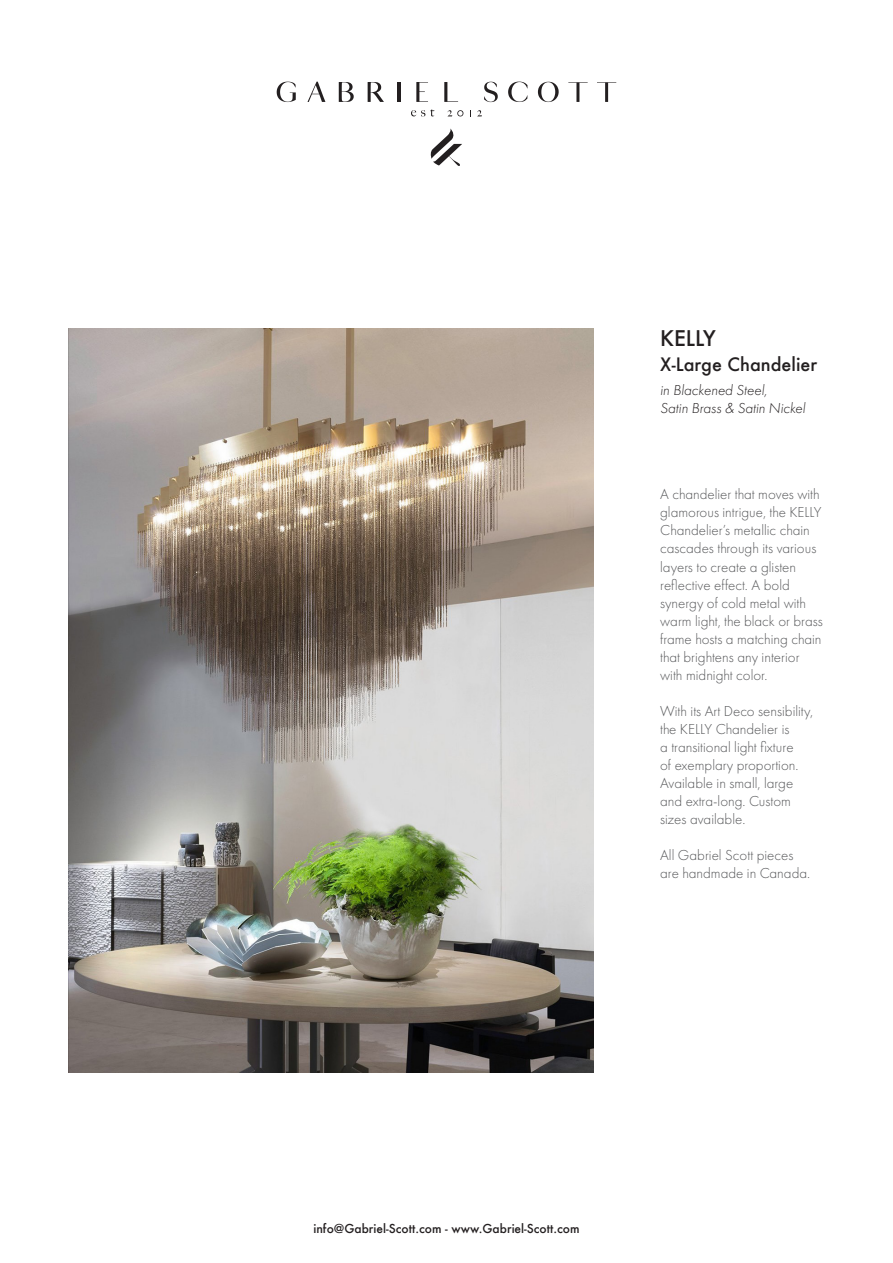
<style>
.page{position:relative;width:893px;height:1263px;background:#fff}
.page>*{position:absolute;margin:0;border:0;box-sizing:border-box;transform-origin:0 0}
.t1{font:500 21px "Futura";color:#231f20}
.t2{font:500 18px "Futura";color:#231f20}
.t3{font:300 15px/18px "Futura PT";color:#57585a}
.t4{font:italic 300 15px "Futura PT";color:#231f20}
.t5{font:500 12px "Futura";color:#231f20}
</style>
<div class="page">
<svg style="left:416px;top:82px;width:12px;height:20px"></svg>
<svg style="left:444px;top:82px;width:14px;height:20px"></svg>
<svg style="left:597px;top:82px;width:19px;height:20px"></svg>
<svg style="left:277px;top:82px;width:19px;height:20px"></svg>
<svg style="left:477px;top:110px;width:5px;height:6px"></svg>
<svg style="left:307px;top:82px;width:18px;height:20px"></svg>
<hr style="left:397px;top:82px;width:3px;height:20px;background:#231f20">
<svg style="left:368px;top:82px;width:16px;height:20px"></svg>
<svg style="left:339px;top:82px;width:15px;height:20px"></svg>
<svg style="left:430px;top:128px;width:32px;height:38px"></svg>
<svg style="left:447px;top:110px;width:16px;height:6px"></svg>
<svg style="left:411px;top:109px;width:23px;height:7px"></svg>
<svg style="left:538px;top:82px;width:21px;height:20px"></svg>
<svg style="left:508px;top:82px;width:19px;height:20px"></svg>
<svg style="left:484px;top:82px;width:14px;height:20px"></svg>
<svg style="left:568px;top:82px;width:20px;height:20px"></svg>
<img style="left:68px;top:328px;width:525px;height:745px">
<p class="t1" style="left:660px;top:324px;width:57px">KELLY</p>
<p class="t2" style="left:660px;top:352px;width:158px">X-Large Chandelier</p>
<p class="t4" style="left:660px;top:381px;width:109px">in Blackened Steel,</p>
<p class="t4" style="left:660px;top:399px;width:147px">Satin Brass &amp; Satin Nickel</p>
<p class="t3" style="left:660px;top:486px;width:164px">A chandelier that moves with glamorous intrigue, the KELLY<br>Chandelier’s metallic chain cascades through its various layers to create a glisten reflective effect. A bold synergy of cold metal with warm light, the black or brass frame hosts a matching chain that brightens any interior with midnight color.</p>
<p class="t3" style="left:660px;top:702px;width:155px">With its Art Deco sensibility, the KELLY Chandelier is<br>a transitional light fixture<br>of exemplary proportion.<br>Available in small, large</p>
<p class="t3" style="left:660px;top:792px;width:132px">and extra-long. Custom</p>
<p class="t3" style="left:660px;top:810px;width:87px">sizes available.</p>
<p class="t3" style="left:660px;top:846px;width:135px">All Gabriel Scott pieces</p>
<p class="t3" style="left:660px;top:864px;width:152px">are handmade in Canada.</p>
<p class="t5" style="left:313px;top:1220px;width:268px">info@Gabriel-Scott.com - www.Gabriel-Scott.com</p>
</div>
